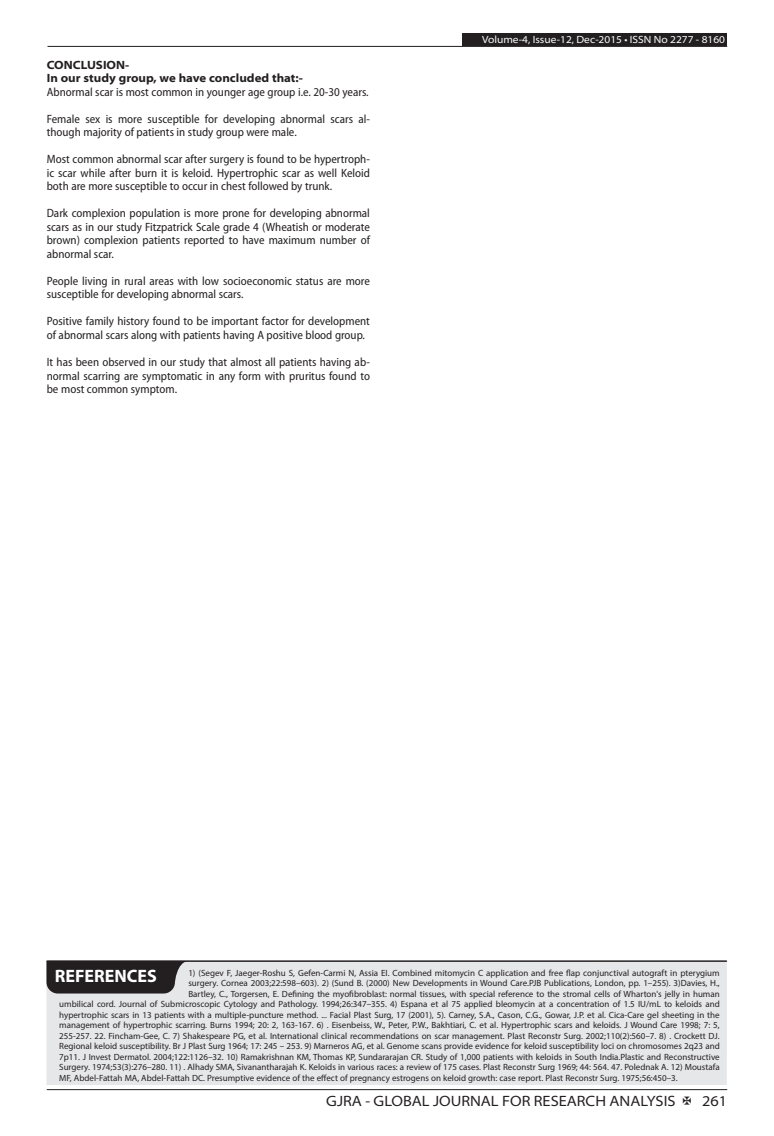
<style>
.page{position:relative;width:774px;height:1136px;background:#fff}
.page>*{position:absolute;margin:0;border:0;box-sizing:border-box;transform-origin:0 0}
.GRA_Bold{font:700 18px "Myriad Pro";color:#fff}
.t1{font:semi-expanded 15px "Myriad Pro";color:#231f20}
.GRA_Body_Text{font:semi-condensed 12px/13.5px "Myriad Pro";color:#231f20}
.GRA_Bold-2{font:700 semi-expanded 12px "Myriad Pro";color:#231f20}
.t2{font:semi-expanded 10.5px "Myriad Pro";color:#fff}
.GRA_Reference{font:9px "Myriad Pro";color:#231f20}
</style>
<div class="page">
<hr style="left:47px;top:1089px;width:680px;height:1px;background:#231f20">
<div style="left:462px;top:33px;width:265px;height:13px;background:#231f20"></div>
<hr style="left:47px;top:46px;width:680px;height:1px;background:#231f20">
<div style="left:46px;top:960px;width:681px;height:124px;background:#e6e7e9"></div>
<hr style="left:47px;top:960px;width:679px;height:1px;background:#231f20">
<svg style="left:46px;top:960px;width:142px;height:33px;background:#363233"></svg>
<p class="GRA_Bold-2" style="left:47px;top:58px;width:84px">CONCLUSION-</p>
<p class="GRA_Bold-2" style="left:47px;top:71px;width:258px">In our study group, we have concluded that:-</p>
<p class="GRA_Body_Text" style="left:47px;top:85px;width:323px">Abnormal scar is most common in younger age group i.e. 20-30 years.</p>
<p class="GRA_Body_Text" style="left:47px;top:112px;width:325px">Female sex is more susceptible for developing abnormal scars al&shy;though majority of patients in study group were male.</p>
<p class="GRA_Body_Text" style="left:47px;top:153px;width:325px;text-align:justify">Most common abnormal scar after surgery is found to be hypertroph&shy;ic scar while after burn it is keloid. Hypertrophic scar as well Keloid both are more susceptible to occur in chest followed by trunk.</p>
<p class="GRA_Body_Text" style="left:47px;top:207px;width:325px;text-align:justify">Dark complexion population is more prone for developing abnormal scars as in our study Fitzpatrick Scale grade 4 (Wheatish or moderate brown) complexion patients reported to have maximum number of abnormal scar.</p>
<p class="GRA_Body_Text" style="left:47px;top:274px;width:325px">People living in rural areas with low socioeconomic status are more susceptible for developing abnormal scars.</p>
<p class="GRA_Body_Text" style="left:47px;top:315px;width:325px">Positive family history found to be important factor for development of abnormal scars along with patients having A positive blood group.</p>
<p class="GRA_Body_Text" style="left:47px;top:355px;width:325px;text-align:justify">It has been observed in our study that almost all patients having ab&shy;normal scarring are symptomatic in any form with pruritus found to be most common symptom.</p>
<p class="t2" style="left:482px;top:34px;width:244px">Volume-4, Issue-12, Dec-2015 • ISSN No 2277 - 8160</p>
<p class="GRA_Bold" style="left:55px;top:964px;width:104px">REFERENCES</p>
<p class="GRA_Reference" style="left:188px;top:967px;width:533px">1) (Segev F, Jaeger-Roshu S, Gefen-Carmi N, Assia EI. Combined mitomycin C application and free flap conjunctival autograft in pterygium</p>
<p class="GRA_Reference" style="left:188px;top:977px;width:533px">surgery. Cornea 2003;22:598–603). 2) (Sund B. (2000) New Developments in Wound Care.PJB Publications, London, pp. 1–255). 3)Davies, H.,</p>
<p class="GRA_Reference" style="left:188px;top:988px;width:533px">Bartley, C., Torgersen, E. Defining the myofibroblast: normal tissues, with special reference to the stromal cells of Wharton's jelly in human</p>
<p class="GRA_Reference" style="left:59px;top:998px;width:662px">umbilical cord. Journal of Submicroscopic Cytology and Pathology. 1994;26:347–355. 4) Espana et al 75 applied bleomycin at a concentration of 1.5 IU/mL to keloids and</p>
<p class="GRA_Reference" style="left:59px;top:1009px;width:662px">hypertrophic scars in 13 patients with a multiple-puncture method. ... Facial Plast Surg, 17 (2001), 5). Carney, S.A., Cason, C.G., Gowar, J.P. et al. Cica-Care gel sheeting in the</p>
<p class="GRA_Reference" style="left:59px;top:1019px;width:662px">management of hypertrophic scarring. Burns 1994; 20: 2, 163-167. 6) . Eisenbeiss, W., Peter, P.W., Bakhtiari, C. et al. Hypertrophic scars and keloids. J Wound Care 1998; 7: 5,</p>
<p class="GRA_Reference" style="left:59px;top:1030px;width:662px">255-257. 22. Fincham-Gee, C. 7) Shakespeare PG, et al. International clinical recommendations on scar management. Plast Reconstr Surg. 2002;110(2):560–7. 8) . Crockett DJ.</p>
<p class="GRA_Reference" style="left:59px;top:1040px;width:662px">Regional keloid susceptibility. Br J Plast Surg 1964; 17: 245 – 253. 9) Marneros AG, et al. Genome scans provide evidence for keloid susceptibility loci on chromosomes 2q23 and</p>
<p class="GRA_Reference" style="left:59px;top:1051px;width:662px">7p11. J Invest Dermatol. 2004;122:1126–32. 10) Ramakrishnan KM, Thomas KP, Sundararajan CR. Study of 1,000 patients with keloids in South India.Plastic and Reconstructive</p>
<p class="GRA_Reference" style="left:59px;top:1061px;width:662px">Surgery. 1974;53(3):276–280. 11) . Alhady SMA, Sivanantharajah K. Keloids in various races: a review of 175 cases. Plast Reconstr Surg 1969; 44: 564. 47. Polednak A. 12) Moustafa</p>
<p class="GRA_Reference" style="left:59px;top:1072px;width:620px">MF, Abdel-Fattah MA, Abdel-Fattah DC. Presumptive evidence of the effect of pregnancy estrogens on keloid growth: case report. Plast Reconstr Surg. 1975;56:450–3.</p>
<h2 class="t1" style="left:326px;top:1092px;width:351px">GJRA - GLOBAL JOURNAL FOR RESEARCH ANALYSIS</h2>
<h2 class="t1" style="left:702px;top:1092px;width:27px">261</h2>
</div>
